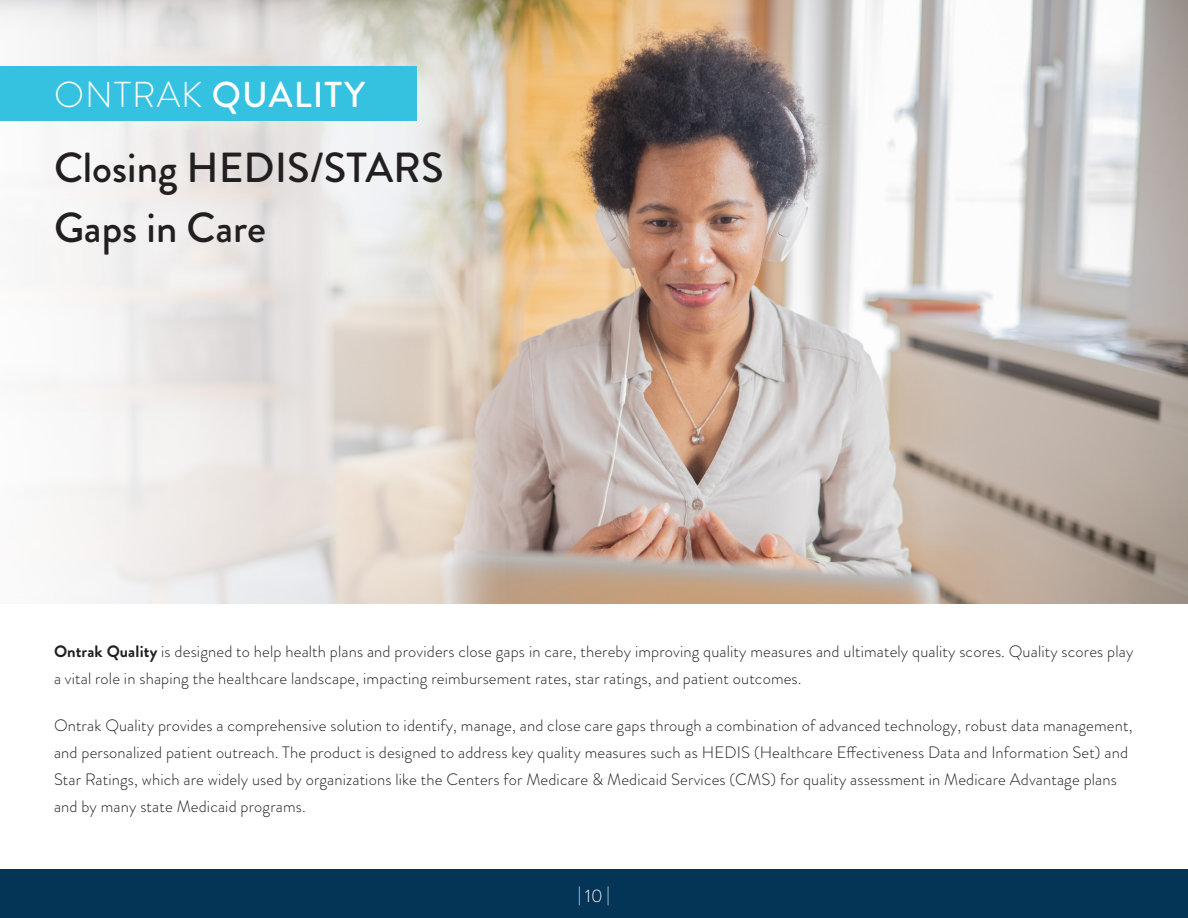
<style>
.page{position:relative;width:1188px;height:918px;background:#fff}
.page>*{position:absolute;margin:0;border:0;box-sizing:border-box;transform-origin:0 0}
.Body_Copy_Subheadings_-_H4{font:500 42px/60px "Brandon Grotesque";color:#231f20}
.Body_Copy_Subheadings_-_H4-2{font:500 36px "Brandon Grotesque";letter-spacing:.03em;color:#fff}
.t1{font:300 18px "Brandon Grotesque";color:#fff}
.Body_Copy_Subheadings_-_H4-3{font:300 16.5px/27px "Brandon Grotesque";letter-spacing:.01em;color:#231f20}
.s1{font-weight:300}
.s2{font-weight:700}
</style>
<div class="page">
<div style="left:0;top:869px;width:1188px;height:49px;background:#043556"></div>
<img style="left:0;top:0;width:1188px;height:604px">
<div style="left:0;top:66px;width:417px;height:54px;background:#35c2e0"></div>
<h4 class="Body_Copy_Subheadings_-_H4-2" style="left:54px;top:70px;width:312px"><span class="s1">ONTRAK</span> QUALITY</h4>
<h4 class="Body_Copy_Subheadings_-_H4" style="left:54px;top:138px;width:391px">Closing HEDIS/STARS<br>Gaps in Care</h4>
<h4 class="Body_Copy_Subheadings_-_H4-3" style="left:54px;top:638px;width:1081px"><span class="s2">Ontrak Quality</span> is designed to help health plans and providers close gaps in care, thereby improving quality measures and ultimately quality scores. Quality scores play a vital role in shaping the healthcare landscape, impacting reimbursement rates, star ratings, and patient outcomes.</h4>
<h4 class="Body_Copy_Subheadings_-_H4-3" style="left:54px;top:712px;width:1080px">Ontrak Quality provides a comprehensive solution to identify, manage, and close care gaps through a combination of advanced technology, robust data management, and personalized patient outreach. The product is designed to address key quality measures such as HEDIS (Healthcare Effectiveness Data and Information Set) and Star Ratings, which are widely used by organizations like the Centers for Medicare &amp; Medicaid Services (CMS) for quality assessment in Medicare Advantage plans and by many state Medicaid programs.</h4>
<p class="t1" style="left:578px;top:882px;width:34px">| 10 |</p>
</div>
